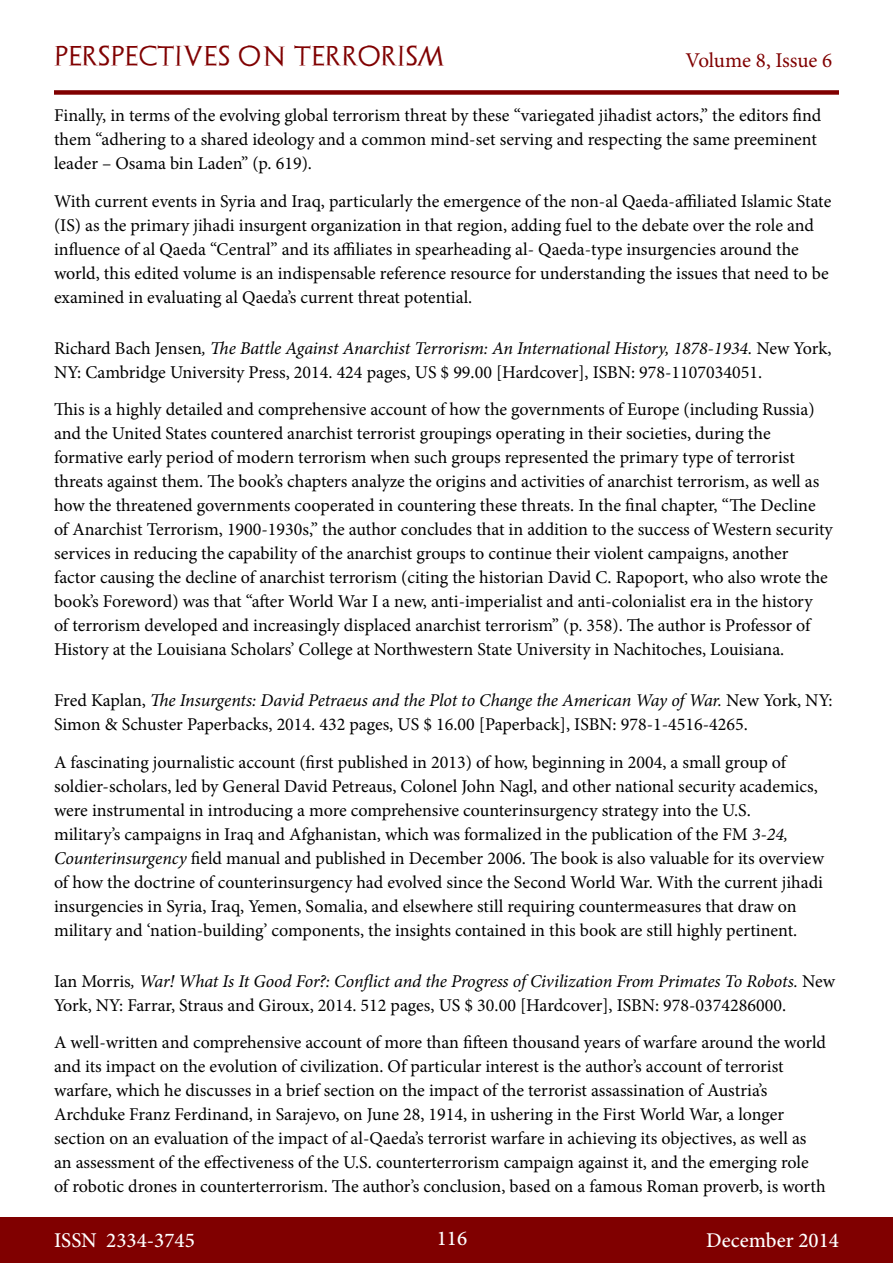
<style>
.page{position:relative;width:893px;height:1263px;background:#fff}
.page>*{position:absolute;margin:0;border:0;box-sizing:border-box;transform-origin:0 0}
.t1{font:500 21px "Minion Pro";color:#fff}
.t2{font:21px "Archeologicaps";letter-spacing:.045em;color:#800000}
.t3{font:21px "Minion Pro";letter-spacing:-.005em;color:#800000}
.t4{font:18px/24px "Minion Pro";color:#000}
.s1{font-style:italic}
</style>
<div class="page">
<div style="left:0;top:1217px;width:893px;height:46px;background:#800000"></div>
<div style="left:54px;top:90px;width:785px;height:5px;background:#800000"></div>
<p class="t2" style="left:54px;top:43px;width:392px">PERSPECTIVES ON TERRORISM</p>
<p class="t3" style="left:686px;top:46px;width:148px">Volume 8, Issue 6</p>
<p class="t4" style="left:54px;top:103px;width:769px">Finally, in terms of the evolving global terrorism threat by these “variegated jihadist actors,” the editors find them “adhering to a shared ideology and a common mind-set serving and respecting the same preeminent leader – Osama bin Laden” (p. 619).</p>
<p class="t4" style="left:54px;top:189px;width:779px">With current events in Syria and Iraq, particularly the emergence of the non-al Qaeda-affiliated Islamic State (IS) as the primary jihadi insurgent organization in that region, adding fuel to the debate over the role and influence of al Qaeda “Central” and its affiliates in spearheading al- Qaeda-type insurgencies around the world, this edited volume is an indispensable reference resource for understanding the issues that need to be examined in evaluating al Qaeda’s current threat potential.</p>
<p class="t4" style="left:54px;top:336px;width:779px">Richard Bach Jensen<span class="s1">, The Battle Against Anarchist Terrorism: An International History, 1878-1934.</span> New York,<br>NY: Cambridge University Press, 2014. 424 pages, US $ 99.00 [Hardcover], ISBN: 978-1107034051.</p>
<p class="t4" style="left:54px;top:397px;width:780px">This is a highly detailed and comprehensive account of how the governments of Europe (including Russia) and the United States countered anarchist terrorist groupings operating in their societies, during the formative early period of modern terrorism when such groups represented the primary type of terrorist threats against them. The book’s chapters analyze the origins and activities of anarchist terrorism, as well as how the threatened governments cooperated in countering these threats. In the final chapter, “The Decline of Anarchist Terrorism, 1900-1930s,” the author concludes that in addition to the success of Western security services in reducing the capability of the anarchist groups to continue their violent campaigns, another factor causing the decline of anarchist terrorism (citing the historian David C. Rapoport, who also wrote the book’s Foreword) was that “after World War I a new, anti-imperialist and anti-colonialist era in the history<br>of terrorism developed and increasingly displaced anarchist terrorism” (p. 358). The author is Professor of History at the Louisiana Scholars’ College at Northwestern State University in Nachitoches, Louisiana.</p>
<p class="t4" style="left:54px;top:688px;width:780px">Fred Kaplan, <span class="s1">The Insurgents: David Petraeus and the Plot to Change the American Way of War.</span> New York, NY:<br>Simon &amp; Schuster Paperbacks, 2014. 432 pages, US $ 16.00 [Paperback], ISBN: 978-1-4516-4265.</p>
<p class="t4" style="left:54px;top:750px;width:772px">A fascinating journalistic account (first published in 2013) of how, beginning in 2004, a small group of soldier-scholars, led by General David Petreaus, Colonel John Nagl, and other national security academics, were instrumental in introducing a more comprehensive counterinsurgency strategy into the U.S.<br>military’s campaigns in Iraq and Afghanistan, which was formalized in the publication of the FM <span class="s1">3-24, Counterinsurgency</span> field manual and published in December 2006. The book is also valuable for its overview of how the doctrine of counterinsurgency had evolved since the Second World War. With the current jihadi insurgencies in Syria, Iraq, Yemen, Somalia, and elsewhere still requiring countermeasures that draw on military and ‘nation-building’ components, the insights contained in this book are still highly pertinent.</p>
<p class="t4" style="left:54px;top:969px;width:783px">Ian Morris<span class="s1">, War! What Is It Good For?: Conflict and the Progress of Civilization From Primates To Robots.</span> New<br>York, NY: Farrar, Straus and Giroux, 2014. 512 pages, US $ 30.00 [Hardcover], ISBN: 978-0374286000.</p>
<p class="t4" style="left:54px;top:1030px;width:774px">A well-written and comprehensive account of more than fifteen thousand years of warfare around the world and its impact on the evolution of civilization. Of particular interest is the author’s account of terrorist warfare, which he discusses in a brief section on the impact of the terrorist assassination of Austria’s Archduke Franz Ferdinand, in Sarajevo, on June 28, 1914, in ushering in the First World War, a longer section on an evaluation of the impact of al-Qaeda’s terrorist warfare in achieving its objectives, as well as an assessment of the effectiveness of the U.S. counterterrorism campaign against it, and the emerging role of robotic drones in counterterrorism. The author’s conclusion, based on a famous Roman proverb, is worth</p>
<p class="t1" style="left:54px;top:1226px;width:142px">ISSN 2334-3745</p>
<p class="t1" style="left:437px;top:1224px;width:32px">116</p>
<p class="t1" style="left:706px;top:1226px;width:134px">December 2014</p>
</div>
